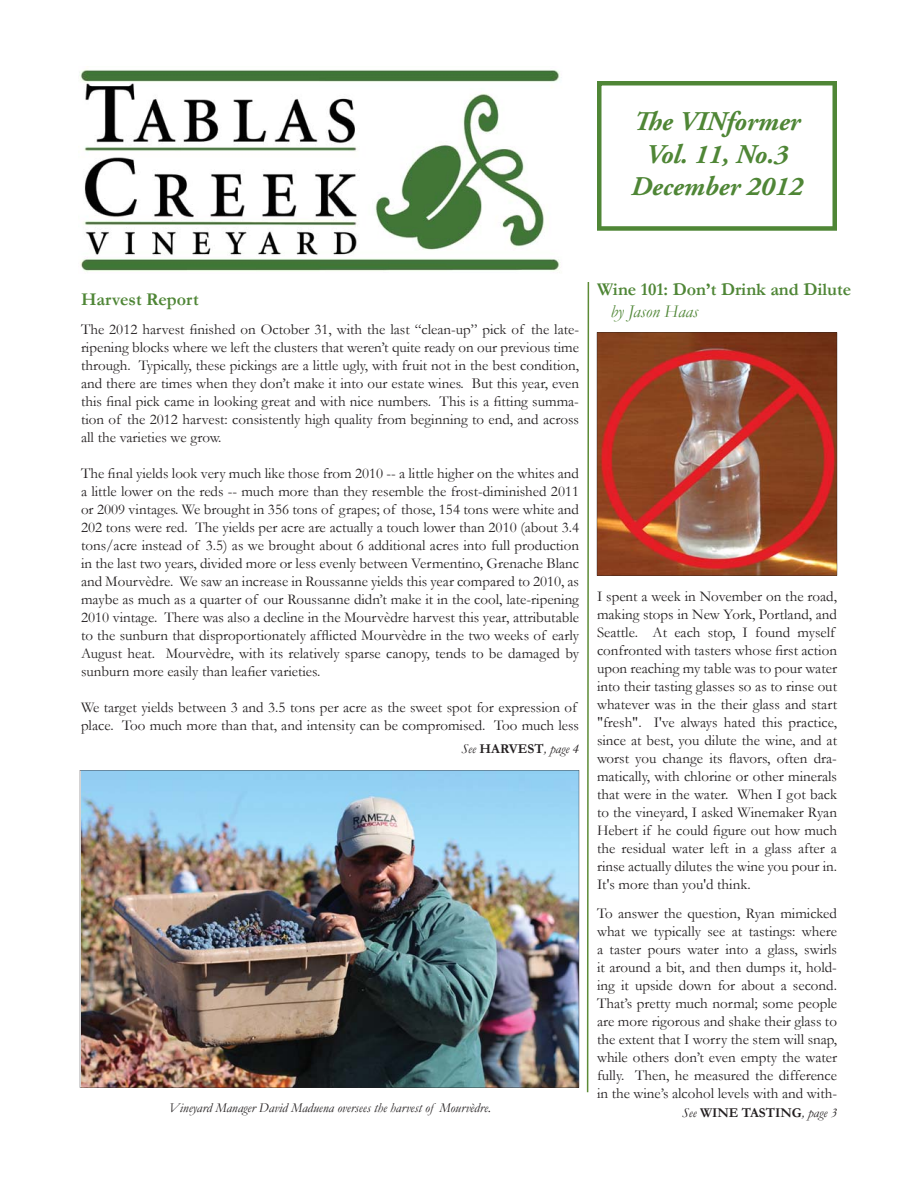
<style>
.page{position:relative;width:918px;height:1188px;background:#fff}
.page>*{position:absolute;margin:0;border:0;box-sizing:border-box;transform-origin:0 0}
.t1{font:italic 700 27px/32.4px "Adobe Garamond Pro";color:#4f8636;text-align:center}
.t2{font:700 18px "Garamond";color:#4f8636}
.t3{font:italic 18px "Garamond";color:#4f8636}
.t4{font:15px/18px "Garamond";color:#231f20;text-align:justify}
.t5{font:italic 13.5px "Garamond";color:#231f20}
.t6{font:700 13.5px "Garamond";color:#231f20}
.s1{font-weight:700;font-style:normal}
.s2{font-weight:400;font-style:italic}
</style>
<div class="page">
<svg style="left:597px;top:81px;width:240px;height:150px"></svg>
<img style="left:79px;top:66px;width:481px;height:206px">
<svg style="left:587px;top:282px;width:2px;height:810px;background:#86a869"></svg>
<img style="left:80px;top:770px;width:499px;height:318px">
<img style="left:597px;top:332px;width:240px;height:244px">
<h1 class="t1" style="left:631px;top:108px;width:173px">The VINformer<br>Vol. 11, No.3<br>December 2012</h1>
<p class="t2" style="left:81px;top:289px;width:119px">Harvest Report</p>
<p class="t4" style="left:81px;top:320px;width:500px">The 2012 harvest finished on October 31, with the last “clean-up” pick of the late&shy;ripening blocks where we left the clusters that weren’t quite ready on our previous time through. Typically, these pickings are a little ugly, with fruit not in the best condition, and there are times when they don’t make it into our estate wines. But this year, even this final pick came in looking great and with nice numbers. This is a fitting summa&shy;tion of the 2012 harvest: consistently high quality from beginning to end, and across all the varieties we grow.</p>
<p class="t4" style="left:81px;top:464px;width:500px">The final yields look very much like those from 2010 -- a little higher on the whites and a little lower on the reds -- much more than they resemble the frost-diminished 2011 or 2009 vintages. We brought in 356 tons of grapes; of those, 154 tons were white and 202 tons were red. The yields per acre are actually a touch lower than 2010 (about 3.4 tons/acre instead of 3.5) as we brought about 6 additional acres into full production in the last two years, divided more or less evenly between Vermentino, Grenache Blanc and Mourvèdre. We saw an increase in Roussanne yields this year compared to 2010, as maybe as much as a quarter of our Roussanne didn’t make it in the cool, late-ripening 2010 vintage. There was also a decline in the Mourvèdre harvest this year, attributable to the sunburn that disproportionately afflicted Mourvèdre in the two weeks of early August heat. Mourvèdre, with its relatively sparse canopy, tends to be damaged by sunburn more easily than leafier varieties.</p>
<p class="t4" style="left:81px;top:698px;width:500px">We target yields between 3 and 3.5 tons per acre as the sweet spot for expression of place. Too much more than that, and intensity can be compromised. Too much less</p>
<p class="t5" style="left:462px;top:741px;width:119px">See <span class="s1">HARVEST</span>, page 4</p>
<p class="t5" style="left:169px;top:1100px;width:324px">Vineyard Manager David Maduena oversees the harvest of Mourvèdre.</p>
<p class="t2" style="left:597px;top:280px;width:256px">Wine 101: Don’t Drink and Dilute</p>
<p class="t3" style="left:611px;top:302px;width:89px">by Jason Haas</p>
<p class="t4" style="left:597px;top:588px;width:242px;text-align:left">I spent a week in November on the road, making stops in New York, Portland, and Seattle. At each stop, I found myself confronted with tasters whose first action upon reaching my table was to pour water into their tasting glasses so as to rinse out whatever was in the their glass and start "fresh". I've always hated this practice, since at best, you dilute the wine, and at worst you change its flavors, often dra&shy;matically, with chlorine or other minerals that were in the water. When I got back to the vineyard, I asked Winemaker Ryan Hebert if he could figure out how much the residual water left in a glass after a rinse actually dilutes the wine you pour in.<br>It's more than you'd think.</p>
<p class="t4" style="left:597px;top:904px;width:242px">To answer the question, Ryan mimicked what we typically see at tastings: where a taster pours water into a glass, swirls it around a bit, and then dumps it, hold&shy;ing it upside down for about a second.<br>That’s pretty much normal; some people are more rigorous and shake their glass to the extent that I worry the stem will snap, while others don’t even empty the water fully. Then, he measured the difference in the wine’s alcohol levels with and with-</p>
<p class="t6" style="left:682px;top:1105px;width:156px"><span class="s2">See</span> WINE TASTING<span class="s2">, page 3</span></p>
</div>
